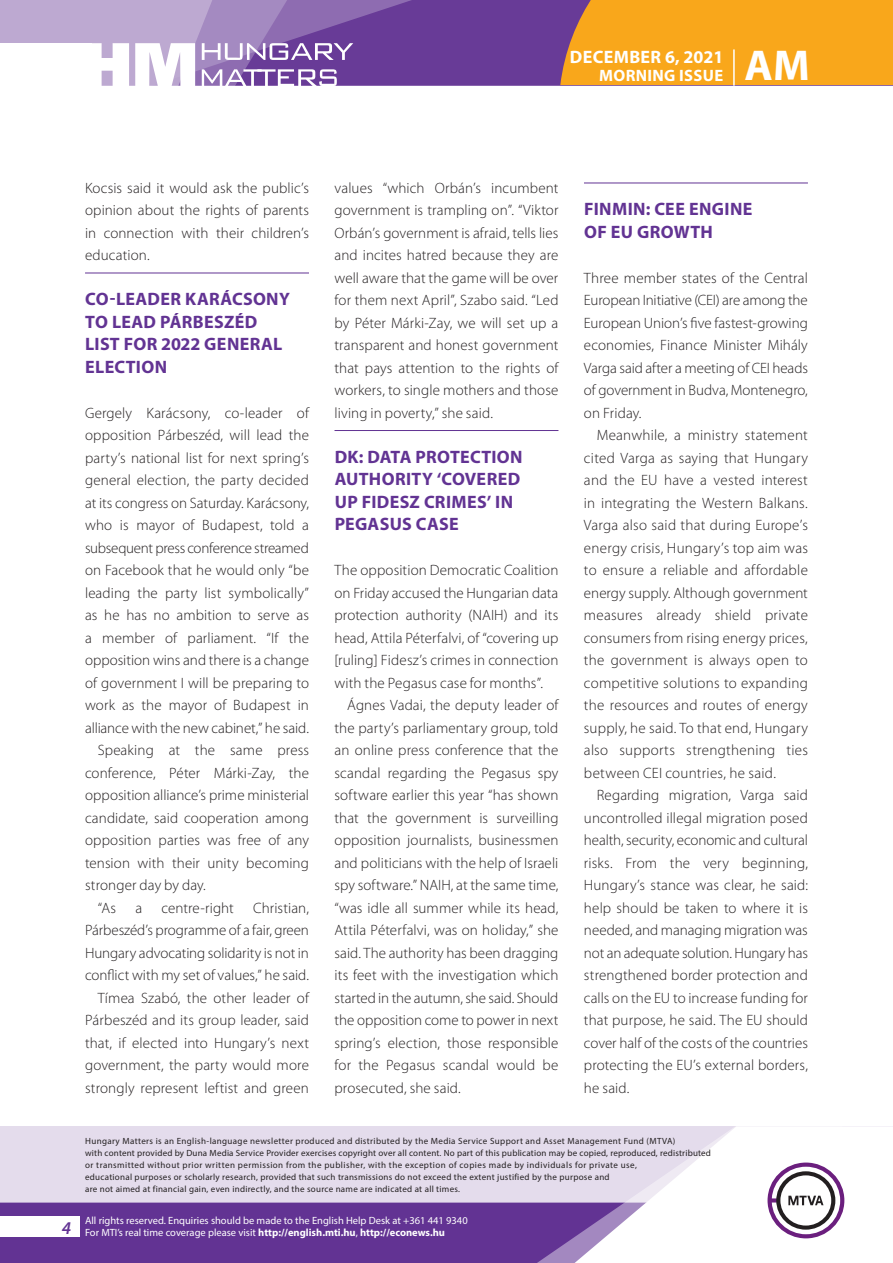
<style>
.page{position:relative;width:893px;height:1263px;background:#fff}
.page>*{position:absolute;margin:0;border:0;box-sizing:border-box;transform-origin:0 0}
.t1{font:700 43.35px "Myriad Pro";color:#fff}
._01_cimsor{font:700 18px/22.5px "Myriad Pro";letter-spacing:.015em;color:#623393}
.t2{font:700 18px "Myriad Pro";letter-spacing:.02em;color:#fff}
.t3{font:italic 600 18px "Myriad Pro";color:#623393}
.t4{font:700 16.5px "Myriad Pro";letter-spacing:.02em;color:#fff}
._03_kenyer_szöveg-2{font:300 15px/22.5px "Myriad Pro";letter-spacing:.01em;color:#231f20;text-align:justify}
._03_kenyer_szöveg-1{font:300 15px/22.5px "Myriad Pro";color:#231f20;text-align:justify}
.t5{font:10.5px/12px "Myriad Pro";color:#fff}
.t6{font:9px/12px "Myriad Pro";letter-spacing:.03em;color:#231f20}
.s1{font-weight:700}
</style>
<div class="page">
<div style="left:0;top:1126px;width:893px;height:137px;background:#e4dcec"></div>
<div style="left:0;top:1202px;width:506px;height:61px;background:#623393"></div>
<svg style="left:506px;top:1202px;width:69px;height:61px;background:#6b3e99"></svg>
<svg style="left:575px;top:1126px;width:318px;height:137px"></svg>
<div style="left:0;top:1216px;width:79px;height:20px;background:#fff"></div>
<div style="left:0;top:0;width:893px;height:85px;background:#683b97"></div>
<div style="left:560px;top:0;width:333px;height:85px;background:#f9a71b"></div>
<hr style="left:733px;top:49px;width:2px;height:37px;background:#fff">
<svg style="left:0;top:0;width:479px;height:86px"></svg>
<hr style="left:85px;top:273px;width:224px;height:1px;background:#623393">
<hr style="left:334px;top:430px;width:224px;height:1px;background:#623393">
<hr style="left:584px;top:183px;width:224px;height:1px;background:#623393">
<p class="t2" style="left:570px;top:45px;width:155px">DECEMBER 6, 2021</p>
<p class="t4" style="left:599px;top:65px;width:125px">MORNING ISSUE</p>
<h1 class="t1" style="left:745px;top:37px;width:67px">AM</h1>
<p class="_03_kenyer_szöveg-2" style="left:85px;top:176px;width:225px">Kocsis said it would ask the public’s opinion about the rights of parents in connection with their children’s education.</p>
<p class="_01_cimsor" style="left:85px;top:287px;width:206px">CO-LEADER KARÁCSONY<br>TO LEAD PÁRBESZÉD<br>LIST FOR 2022 GENERAL<br>ELECTION</p>
<p class="_03_kenyer_szöveg-1" style="left:85px;top:401px;width:225px">Gergely Karácsony, co-leader of opposition Párbeszéd, will lead the party’s national list for next spring’s general election, the party decided at its congress on Saturday. Karácsony, who is mayor of Budapest, told a subsequent press conference streamed on Facebook that he would only “be leading the party list symbolically” as he has no ambition to serve as a member of parliament. “If the opposition wins and there is a change of government I will be preparing to work as the mayor of Budapest in alliance with the new cabinet,” he said.</p>
<p class="_03_kenyer_szöveg-2" style="left:85px;top:739px;width:225px;text-indent:13px">Speaking at the same press conference, Péter Márki-Zay, the opposition alliance’s prime ministerial candidate, said cooperation among opposition parties was free of any tension with their unity becoming stronger day by day.</p>
<p class="_03_kenyer_szöveg-2" style="left:98px;top:896px;width:20px">“As</p>
<p class="_03_kenyer_szöveg-2" style="left:135px;top:896px;width:8px">a</p>
<p class="_03_kenyer_szöveg-2" style="left:161px;top:896px;width:74px">centre-right</p>
<p class="_03_kenyer_szöveg-2" style="left:85px;top:896px;width:225px;text-indent:168px">Christian, Párbeszéd’s programme of a fair, green Hungary advocating solidarity is not in conflict with my set of values,” he said.</p>
<p class="_03_kenyer_szöveg-2" style="left:85px;top:986px;width:225px;text-indent:13px">Tímea Szabó, the other leader of Párbeszéd and its group leader, said that, if elected into Hungary’s next government, the party would more strongly represent leftist and green</p>
<p class="_03_kenyer_szöveg-2" style="left:334px;top:176px;width:225px">values “which Orbán’s incumbent government is trampling on”. “Viktor Orbán’s government is afraid, tells lies and incites hatred because they are well aware that the game will be over for them next April”, Szabo said. “Led by Péter Márki-Zay, we will set up a transparent and honest government that pays attention to the rights of workers, to single mothers and those living in poverty,” she said.</p>
<p class="_01_cimsor" style="left:335px;top:445px;width:189px">DK: DATA PROTECTION<br>AUTHORITY ‘COVERED<br>UP FIDESZ CRIMES’ IN<br>PEGASUS CASE</p>
<p class="_03_kenyer_szöveg-1" style="left:334px;top:559px;width:225px">The opposition Democratic Coalition on Friday accused the Hungarian data protection authority (NAIH) and its head, Attila Péterfalvi, of “covering up [ruling] Fidesz’s crimes in connection with the Pegasus case for months”.</p>
<p class="_03_kenyer_szöveg-2" style="left:334px;top:694px;width:226px;text-indent:13px">Ágnes Vadai, the deputy leader of the party’s parliamentary group, told an online press conference that the scandal regarding the Pegasus spy software earlier this year “has shown that the government is surveilling opposition journalists, businessmen and politicians with the help of Israeli spy software.” NAIH, at the same time, “was idle all summer while its head, Attila Péterfalvi, was on holiday,” she said. The authority has been dragging its feet with the investigation which started in the autumn, she said. Should the opposition come to power in next spring’s election, those responsible for the Pegasus scandal would be prosecuted, she said.</p>
<p class="_01_cimsor" style="left:584px;top:197px;width:170px">FINMIN: CEE ENGINE<br>OF EU GROWTH</p>
<p class="_03_kenyer_szöveg-1" style="left:584px;top:266px;width:225px">Three member states of the Central European Initiative (CEI) are among the European Union’s five fastest-growing economies, Finance Minister Mihály Varga said after a meeting of CEI heads of government in Budva, Montenegro, on Friday.</p>
<p class="_03_kenyer_szöveg-2" style="left:584px;top:424px;width:225px;text-indent:13px">Meanwhile, a ministry statement cited Varga as saying that Hungary and the EU have a vested interest in integrating the Western Balkans.<br>Varga also said that during Europe’s energy crisis, Hungary’s top aim was to ensure a reliable and affordable energy supply. Although government measures already shield private consumers from rising energy prices, the government is always open to competitive solutions to expanding the resources and routes of energy supply, he said. To that end, Hungary also supports strengthening ties between CEI countries, he said.</p>
<p class="_03_kenyer_szöveg-2" style="left:584px;top:784px;width:225px;text-indent:13px">Regarding migration, Varga said uncontrolled illegal migration posed health, security, economic and cultural risks. From the very beginning, Hungary’s stance was clear, he said: help should be taken to where it is needed, and managing migration was not an adequate solution. Hungary has strengthened border protection and calls on the EU to increase funding for that purpose, he said. The EU should cover half of the costs of the countries protecting the EU’s external borders, he said.</p>
<p class="t3" style="left:62px;top:1217px;width:11px">4</p>
<p class="t6" style="left:85px;top:1134px;width:627px">Hungary Matters is an English-language newsletter produced and distributed by the Media Service Support and Asset Management Fund (MTVA)<br>with content provided by Duna Media Service Provider exercises copyright over all content. No part of this publication may be copied, reproduced, redistributed or transmitted without prior written permission from the publisher, with the exception of copies made by individuals for private use,<br>educational purposes or scholarly research, provided that such transmissions do not exceed the extent justified by the purpose and<br>are not aimed at financial gain, even indirectly, and the source name are indicated at all times.</p>
<p class="t5" style="left:85px;top:1214px;width:384px">All rights reserved. Enquiries should be made to the English Help Desk at +361 441 9340<br>For MTI’s real time coverage please visit <span class="s1">http://english.mti.hu</span>, <span class="s1">http://econews.hu</span></p>
</div>
